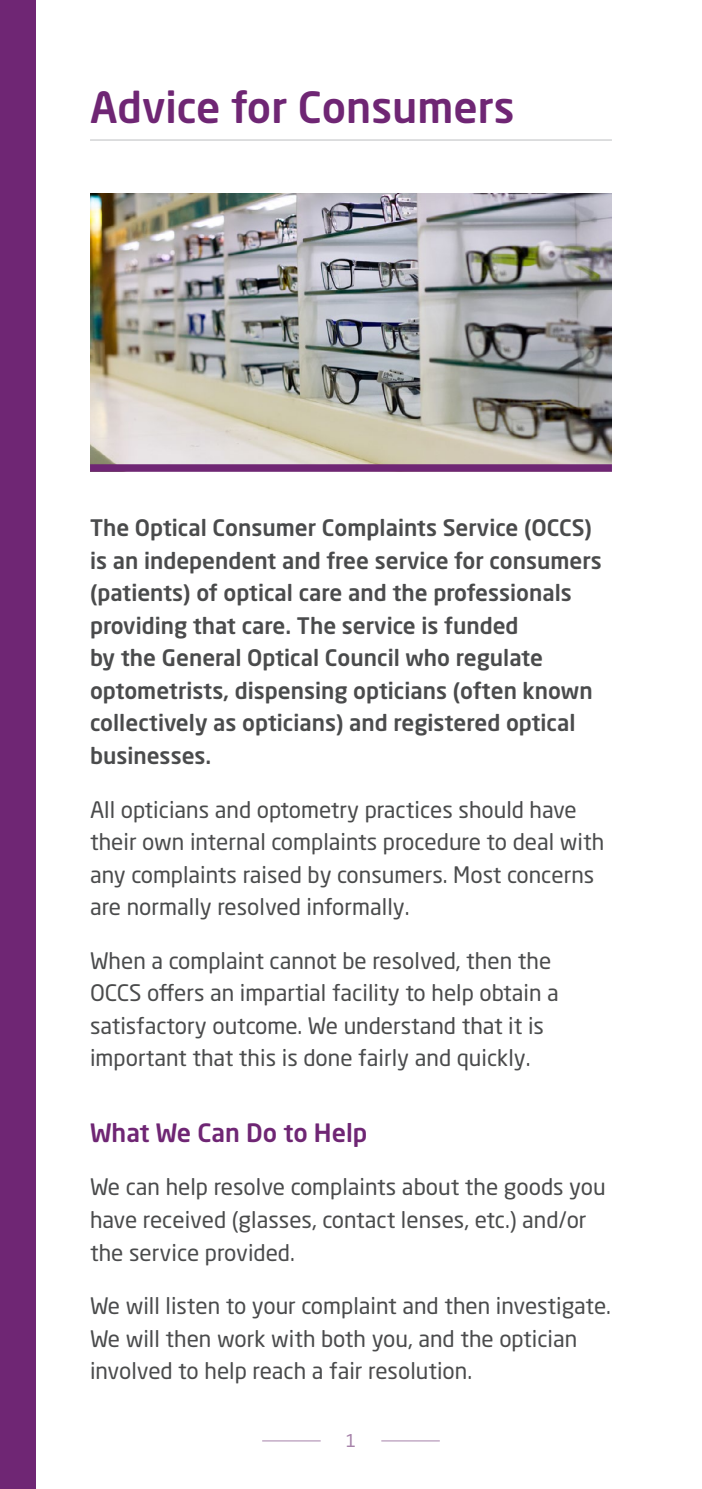
<style>
.page{position:relative;width:702px;height:1489px;background:#fff}
.page>*{position:absolute;margin:0;border:0;box-sizing:border-box;transform-origin:0 0}
.t1{font:500 42.5px "Neo Sans Std";color:#6f2674}
.t2{font:500 25px "Neo Sans Std";color:#6f2674}
.t3{font:22.5px/32.5px "Neo Sans Std";color:#4a4b4c}
.t4{font:500 22.5px/32.5px "Neo Sans Std";color:#4a4b4c}
.t5{font:17.5px "Neo Sans Std";color:#a682a9}
</style>
<div class="page">
<hr style="left:262px;top:1440px;width:58px;height:1px;background:#a682a9">
<hr style="left:381px;top:1440px;width:59px;height:1px;background:#a682a9">
<hr style="left:90px;top:140px;width:522px;height:1px;background:#bcbec0">
<img style="left:90px;top:193px;width:522px;height:271px">
<div style="left:90px;top:464px;width:522px;height:8px;background:#6f2674"></div>
<div style="left:0;top:0;width:35px;height:1488px;background:#6f2674"></div>
<h1 class="t1" style="left:90px;top:80px;width:426px">Advice for Consumers</h1>
<p class="t4" style="left:90px;top:511px;width:513px">The Optical Consumer Complaints Service (OCCS) is an independent and free service for consumers (patients) of optical care and the professionals providing that care. The service is funded<br>by the General Optical Council who regulate optometrists, dispensing opticians (often known collectively as opticians) and registered optical businesses.</p>
<p class="t3" style="left:90px;top:792px;width:516px">All opticians and optometry practices should have their own internal complaints procedure to deal with any complaints raised by consumers. Most concerns are normally resolved informally.</p>
<p class="t3" style="left:90px;top:944px;width:470px">When a complaint cannot be resolved, then the OCCS offers an impartial facility to help obtain a satisfactory outcome. We understand that it is important that this is done fairly and quickly.</p>
<p class="t2" style="left:90px;top:1116px;width:279px">What We Can Do to Help</p>
<p class="t3" style="left:90px;top:1170px;width:517px">We can help resolve complaints about the goods you have received (glasses, contact lenses, etc.) and/or the service provided.</p>
<p class="t3" style="left:90px;top:1289px;width:522px">We will listen to your complaint and then investigate.<br>We will then work with both you, and the optician involved to help reach a fair resolution.</p>
<p class="t5" style="left:345px;top:1429px;width:12px">1</p>
</div>
